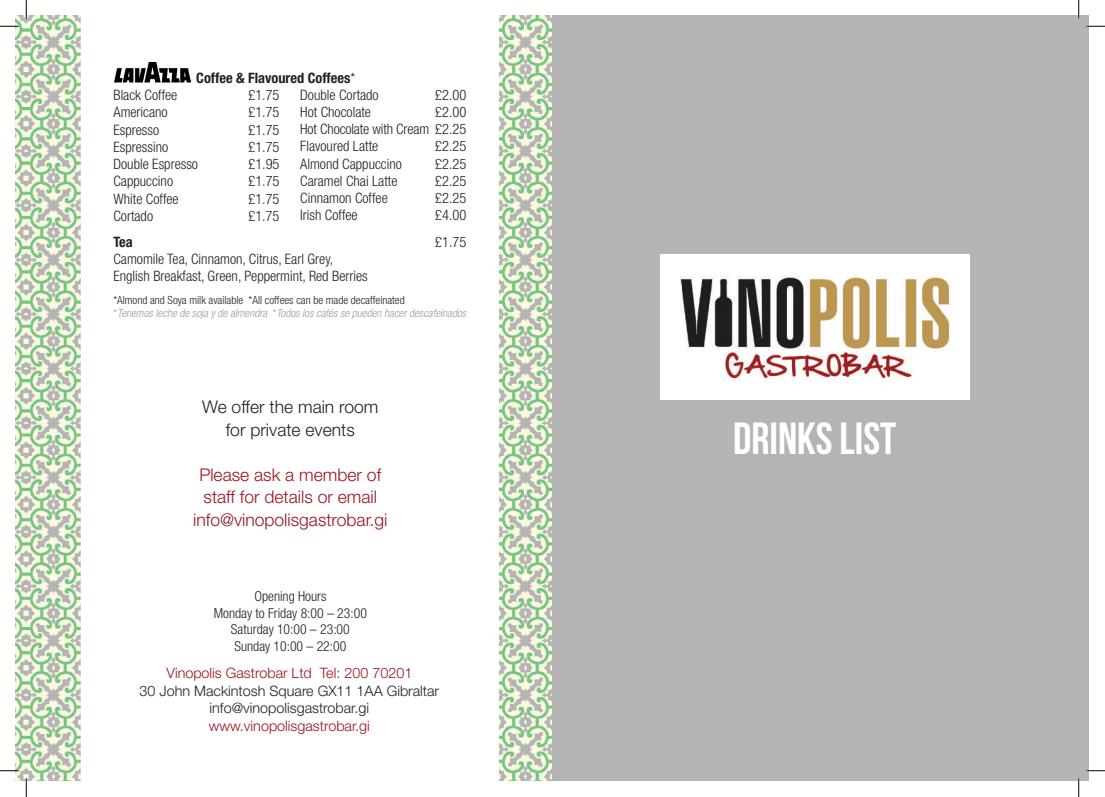
<style>
.page{position:relative;width:1105px;height:797px;background:#fff}
.page>*{position:absolute;margin:0;border:0;box-sizing:border-box;transform-origin:0 0}
.t1{font:45px "Bebas Neue";color:#fff}
.t2{font:300 17.5px/22.5px "Helvetica Neue";color:#9c1320;text-align:center}
.t3{font:300 17.5px/22.5px "Helvetica Neue";color:#231f20;text-align:center}
.t4{font:300 condensed 14.38px/17.2px "Helvetica Neue";color:#231f20}
.t5{font:300 14.38px/17.5px "Helvetica Neue";color:#231f20;text-align:center}
.t6{font:300 14.38px "Helvetica Neue";color:#9c1320}
.t7{font:700 condensed 14.38px "Helvetica Neue";color:#231f20}
.t8{font:300 condensed 13.75px/16.5px "Helvetica Neue";color:#231f20;text-align:center}
.t9{font:italic 300 condensed 11.25px/13.5px "Helvetica Neue";color:#94a09e}
.s1{font-weight:300}
.s2{font-style:normal;color:#231f20}
.s3{font-style:normal}
</style>
<div class="page">
<img style="left:16px;top:16px;width:64px;height:764px">
<img style="left:499px;top:16px;width:53px;height:764px">
<img style="left:114px;top:63px;width:77px;height:20px">
<div style="left:552px;top:16px;width:537px;height:765px;background:#b4b4b5"></div>
<img style="left:661px;top:256px;width:309px;height:143px">
<svg style="left:0;top:25px;width:19px;height:2px"></svg>
<svg style="left:1086px;top:25px;width:19px;height:2px"></svg>
<svg style="left:0;top:770px;width:19px;height:1px"></svg>
<svg style="left:1086px;top:770px;width:19px;height:1px"></svg>
<svg style="left:25px;top:0;width:2px;height:19px"></svg>
<svg style="left:25px;top:778px;width:2px;height:19px"></svg>
<svg style="left:1078px;top:0;width:1px;height:19px"></svg>
<svg style="left:1078px;top:778px;width:1px;height:19px"></svg>
<p class="t7" style="left:196px;top:69px;width:161px">Coffee &amp; Flavoured Coffees<span class="s1">*</span></p>
<p class="t4" style="left:300px;top:86px;width:80px">Double Cortado</p>
<p class="t4" style="left:435px;top:86px;width:33px">£2.00</p>
<p class="t4" style="left:300px;top:103px;width:72px">Hot Chocolate</p>
<p class="t4" style="left:113px;top:86px;width:65px">Black Coffee</p>
<p class="t4" style="left:248px;top:86px;width:33px">£1.75</p>
<p class="t4" style="left:113px;top:103px;width:56px">Americano</p>
<p class="t4" style="left:248px;top:103px;width:33px">£1.75</p>
<p class="t4" style="left:113px;top:121px;width:47px">Espresso</p>
<p class="t4" style="left:248px;top:121px;width:33px">£1.75</p>
<p class="t4" style="left:113px;top:138px;width:56px">Espressino</p>
<p class="t4" style="left:248px;top:138px;width:33px">£1.75</p>
<p class="t4" style="left:113px;top:155px;width:86px">Double Espresso</p>
<p class="t4" style="left:248px;top:155px;width:33px">£1.95</p>
<p class="t4" style="left:113px;top:172px;width:61px">Cappuccino</p>
<p class="t4" style="left:248px;top:172px;width:33px">£1.75</p>
<p class="t4" style="left:113px;top:190px;width:67px">White Coffee</p>
<p class="t4" style="left:248px;top:190px;width:33px">£1.75</p>
<p class="t4" style="left:113px;top:207px;width:41px">Cortado</p>
<p class="t4" style="left:248px;top:207px;width:33px">£1.75</p>
<p class="t7" style="left:113px;top:233px;width:21px">Tea</p>
<p class="t4" style="left:435px;top:233px;width:33px">£1.75</p>
<p class="t4" style="left:113px;top:250px;width:256px">Camomile Tea, Cinnamon, Citrus, Earl Grey,<br>English Breakfast, Green, Peppermint, Red Berries</p>
<p class="t9" style="left:113px;top:293px;width:354px"><span class="s2">*Almond and Soya milk available *All coffees can be made decaffeinated<br></span><span class="s3">*</span>Tenemos leche de soja y de almendra <span class="s3">*</span>Todos los cafés se pueden hacer descafeinados</p>
<p class="t4" style="left:300px;top:103px;width:168px;text-align:justify;text-indent:135px">£2.00<br>Hot Chocolate with Cream £2.25<br>Flavoured Latte</p>
<p class="t4" style="left:435px;top:138px;width:33px">£2.25</p>
<p class="t4" style="left:300px;top:155px;width:103px">Almond Cappuccino</p>
<p class="t4" style="left:435px;top:155px;width:33px">£2.25</p>
<p class="t4" style="left:300px;top:172px;width:99px">Caramel Chai Latte</p>
<p class="t4" style="left:435px;top:172px;width:33px">£2.25</p>
<p class="t4" style="left:300px;top:189px;width:89px">Cinnamon Coffee</p>
<p class="t4" style="left:435px;top:189px;width:33px">£2.25</p>
<p class="t4" style="left:300px;top:207px;width:59px">Irish Coffee</p>
<p class="t4" style="left:435px;top:207px;width:33px">£4.00</p>
<p class="t3" style="left:202px;top:395px;width:178px">We offer the main room for private events</p>
<p class="t2" style="left:193px;top:463px;width:196px">Please ask a member of staff for details or email info@vinopolisgastrobar.gi</p>
<p class="t8" style="left:214px;top:588px;width:155px">Opening Hours<br>Monday to Friday 8:00 – 23:00<br>Saturday 10:00 – 23:00<br>Sunday 10:00 – 22:00</p>
<p class="t6" style="left:166px;top:664px;width:247px">Vinopolis Gastrobar Ltd Tel: 200 70201</p>
<p class="t5" style="left:140px;top:681px;width:301px">30 John Mackintosh Square GX11 1AA Gibraltar info@vinopolisgastrobar.gi</p>
<p class="t6" style="left:209px;top:717px;width:163px">www.vinopolisgastrobar.gi</p>
<h1 class="t1" style="left:733px;top:413px;width:165px">DRINKS LIST</h1>
</div>
